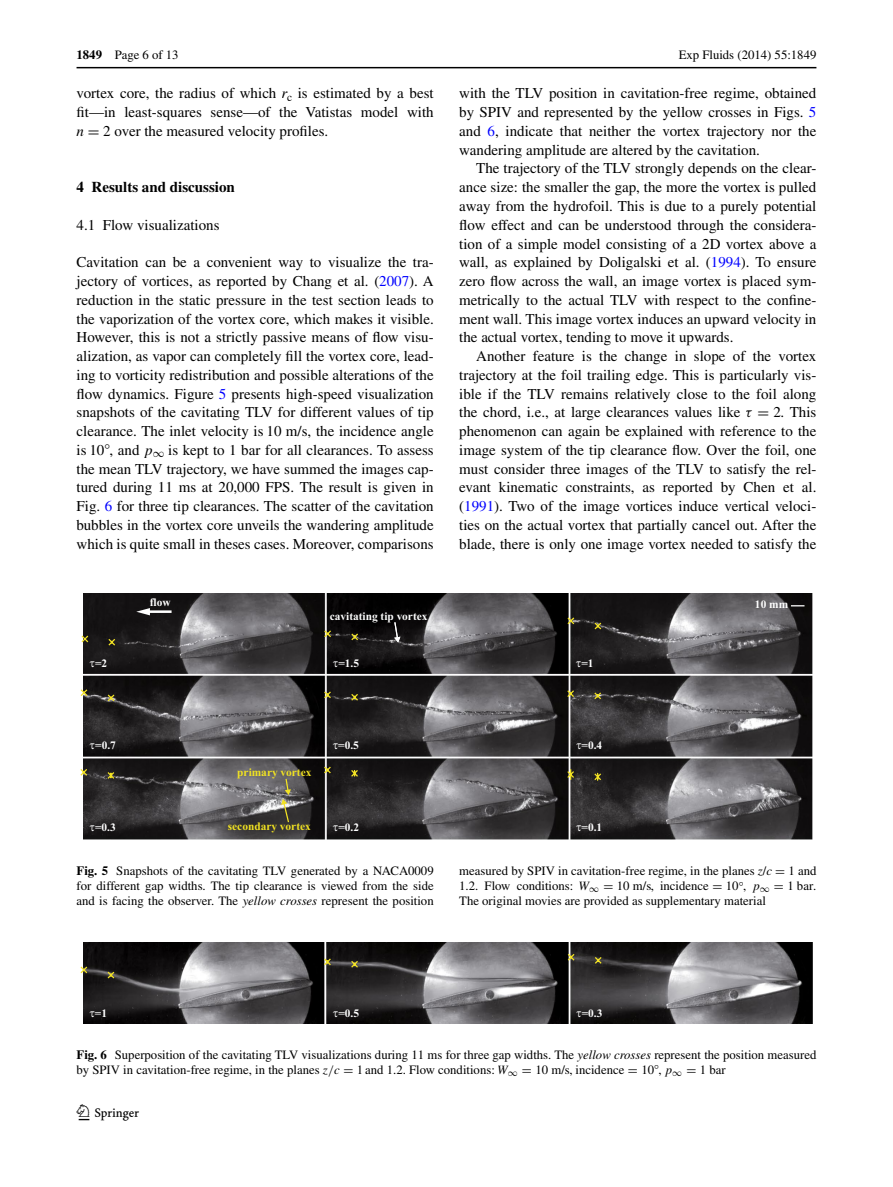
<style>
.page{position:relative;width:893px;height:1187px;background:#fff}
.page>*{position:absolute;margin:0;border:0;box-sizing:border-box;transform-origin:0 0}
.t1{font:22.5px "Springnew";color:#000}
.t2{font:15px/18.8px "Times";color:#000;text-align:justify}
.t3{font:700 15px "Times";color:#000}
.t4{font:12.75px/15px "Times";color:#000;text-align:justify}
.t5{font:700 11.4px "Times New Roman";color:#fff}
.t6{font:700 11.4px "Times New Roman";color:#f2e322}
.s1{font-weight:700}
.s2{font-style:italic}
.s3{font-family:"MTSY"}
.s4{color:#00f}
.s5{font-family:"MTMI"}
.s6{font-family:"MTSYN"}
</style>
<div class="page">
<hr style="left:77px;top:67px;width:739px;height:1px;background:#000">
<img style="left:83px;top:593px;width:729px;height:246px">
<svg style="left:350px;top:777px;width:252px;height:4px"></svg>
<svg style="left:80px;top:702px;width:522px;height:75px;background:#484648"></svg>
<svg style="left:791px;top:605px;width:13px;height:1px"></svg>
<img style="left:83px;top:942px;width:729px;height:81px">
<svg style="left:81px;top:952px;width:522px;height:27px;background:#595859"></svg>
<svg style="left:90px;top:743px;width:5px;height:6px"></svg>
<svg style="left:333px;top:743px;width:5px;height:6px"></svg>
<svg style="left:576px;top:743px;width:5px;height:6px"></svg>
<svg style="left:80px;top:608px;width:523px;height:94px;background:#413f40"></svg>
<svg style="left:90px;top:825px;width:5px;height:6px"></svg>
<svg style="left:106px;top:765px;width:232px;height:66px;background:#504f4f"></svg>
<svg style="left:576px;top:825px;width:5px;height:6px"></svg>
<svg style="left:90px;top:1011px;width:4px;height:6px"></svg>
<svg style="left:333px;top:1011px;width:5px;height:6px"></svg>
<svg style="left:576px;top:1011px;width:5px;height:6px"></svg>
<p class="t4" style="left:77px;top:48px;width:104px"><span class="s1">1849</span> Page 6 of 13</p>
<p class="t2" style="left:77px;top:84px;width:359px">vortex core, the radius of which <span class="s2">r</span><sub>c</sub> is estimated by a best fit—in least-squares sense—of the Vatistas model with <span class="s2">n</span> <span class="s3">=</span> 2 over the measured velocity profiles.</p>
<p class="t3" style="left:77px;top:178px;width:160px">4 Results and discussion</p>
<p class="t2" style="left:77px;top:215px;width:144px">4.1 Flow visualizations</p>
<p class="t2" style="left:77px;top:253px;width:359px">Cavitation can be a convenient way to visualize the tra&shy;jectory of vortices, as reported by Chang et al. (<span class="s4">2007</span>). A reduction in the static pressure in the test section leads to the vaporization of the vortex core, which makes it visible.<br>However, this is not a strictly passive means of flow visu&shy;alization, as vapor can completely fill the vortex core, lead&shy;ing to vorticity redistribution and possible alterations of the flow dynamics. Figure <span class="s4">5</span> presents high-speed visualization snapshots of the cavitating TLV for different values of tip clearance. The inlet velocity is 10 m/s, the incidence angle is 10<sup>◦</sup>, and <span class="s2">p</span><sub>∞</sub> is kept to 1 bar for all clearances. To assess the mean TLV trajectory, we have summed the images cap&shy;tured during 11 ms at 20,000 FPS. The result is given in Fig. <span class="s4">6</span> for three tip clearances. The scatter of the cavitation bubbles in the vortex core unveils the wandering amplitude which is quite small in theses cases. Moreover, comparisons</p>
<p class="t5" style="left:150px;top:594px;width:22px">flow</p>
<p class="t5" style="left:330px;top:608px;width:99px">cavitating tip vortex</p>
<p class="t5" style="left:95px;top:655px;width:14px">=2</p>
<p class="t5" style="left:338px;top:655px;width:22px">=1.5</p>
<p class="t4" style="left:679px;top:48px;width:139px">Exp Fluids (2014) 55:1849</p>
<p class="t2" style="left:459px;top:84px;width:359px">with the TLV position in cavitation-free regime, obtained by SPIV and represented by the yellow crosses in Figs. <span class="s4">5 </span>and <span class="s4">6</span>, indicate that neither the vortex trajectory nor the wandering amplitude are altered by the cavitation.</p>
<p class="t2" style="left:459px;top:159px;width:359px;text-indent:17px">The trajectory of the TLV strongly depends on the clear&shy;ance size: the smaller the gap, the more the vortex is pulled away from the hydrofoil. This is due to a purely potential flow effect and can be understood through the considera&shy;tion of a simple model consisting of a 2D vortex above a wall, as explained by Doligalski et al. (<span class="s4">1994</span>). To ensure zero flow across the wall, an image vortex is placed sym&shy;metrically to the actual TLV with respect to the confine&shy;ment wall. This image vortex induces an upward velocity in the actual vortex, tending to move it upwards.</p>
<p class="t2" style="left:459px;top:346px;width:359px;text-indent:17px">Another feature is the change in slope of the vortex trajectory at the foil trailing edge. This is particularly vis&shy;ible if the TLV remains relatively close to the foil along the chord, i.e., at large clearances values like <span class="s5">τ</span> <span class="s6">=</span> 2. This phenomenon can again be explained with reference to the image system of the tip clearance flow. Over the foil, one must consider three images of the TLV to satisfy the rel&shy;evant kinematic constraints, as reported by Chen et al. (<span class="s4">1991</span>). Two of the image vortices induce vertical veloci&shy;ties on the actual vortex that partially cancel out. After the blade, there is only one image vortex needed to satisfy the</p>
<p class="t5" style="left:581px;top:655px;width:14px">=1</p>
<p class="t5" style="left:755px;top:596px;width:35px">10 mm</p>
<p class="t5" style="left:95px;top:737px;width:22px">=0.7</p>
<p class="t5" style="left:338px;top:737px;width:22px">=0.5</p>
<p class="t5" style="left:582px;top:737px;width:22px">=0.4</p>
<p class="t6" style="left:237px;top:764px;width:76px">primary vortex</p>
<p class="t6" style="left:228px;top:818px;width:85px">secondary vortex</p>
<p class="t4" style="left:77px;top:863px;width:359px"><span class="s1">Fig. 5</span> Snapshots of the cavitating TLV generated by a NACA0009 for different gap widths. The tip clearance is viewed from the side and is facing the observer. The <span class="s2">yellow crosses</span> represent the position</p>
<p class="t4" style="left:459px;top:863px;width:359px">measured by SPIV in cavitation-free regime, in the planes <span class="s2">z</span>/<span class="s2">c</span> <span class="s3">=</span> 1 and 1.2. Flow conditions: <span class="s2">W</span><sub>∞</sub> <span class="s6">=</span> 10 m/s, incidence <span class="s6">=</span> 10<sup>◦</sup>, <span class="s2">p</span><sub>∞</sub> <span class="s6">=</span> 1 bar.<br>The original movies are provided as supplementary material</p>
<p class="t5" style="left:95px;top:819px;width:22px">=0.3</p>
<p class="t5" style="left:338px;top:819px;width:22px">=0.2</p>
<p class="t5" style="left:582px;top:819px;width:22px">=0.1</p>
<p class="t5" style="left:95px;top:1005px;width:14px">=1</p>
<p class="t5" style="left:338px;top:1005px;width:22px">=0.5</p>
<p class="t5" style="left:582px;top:1005px;width:22px">=0.3</p>
<p class="t4" style="left:77px;top:1046px;width:741px"><span class="s1">Fig. 6</span> Superposition of the cavitating TLV visualizations during 11 ms for three gap widths. The <span class="s2">yellow crosses</span> represent the position measured by SPIV in cavitation-free regime, in the planes <span class="s2">z</span><span class="s5">/</span><span class="s2">c</span> <span class="s6">=</span> 1 and 1.2. Flow conditions: <span class="s2">W</span><sub>∞</sub> <span class="s6">=</span> 10 m/s, incidence <span class="s6">=</span> 10<sup>◦</sup>, <span class="s2">p</span><sub>∞</sub> <span class="s6">=</span> 1 bar</p>
<h1 class="t1" style="left:79px;top:1104px;width:62px">1 3</h1>
</div>
